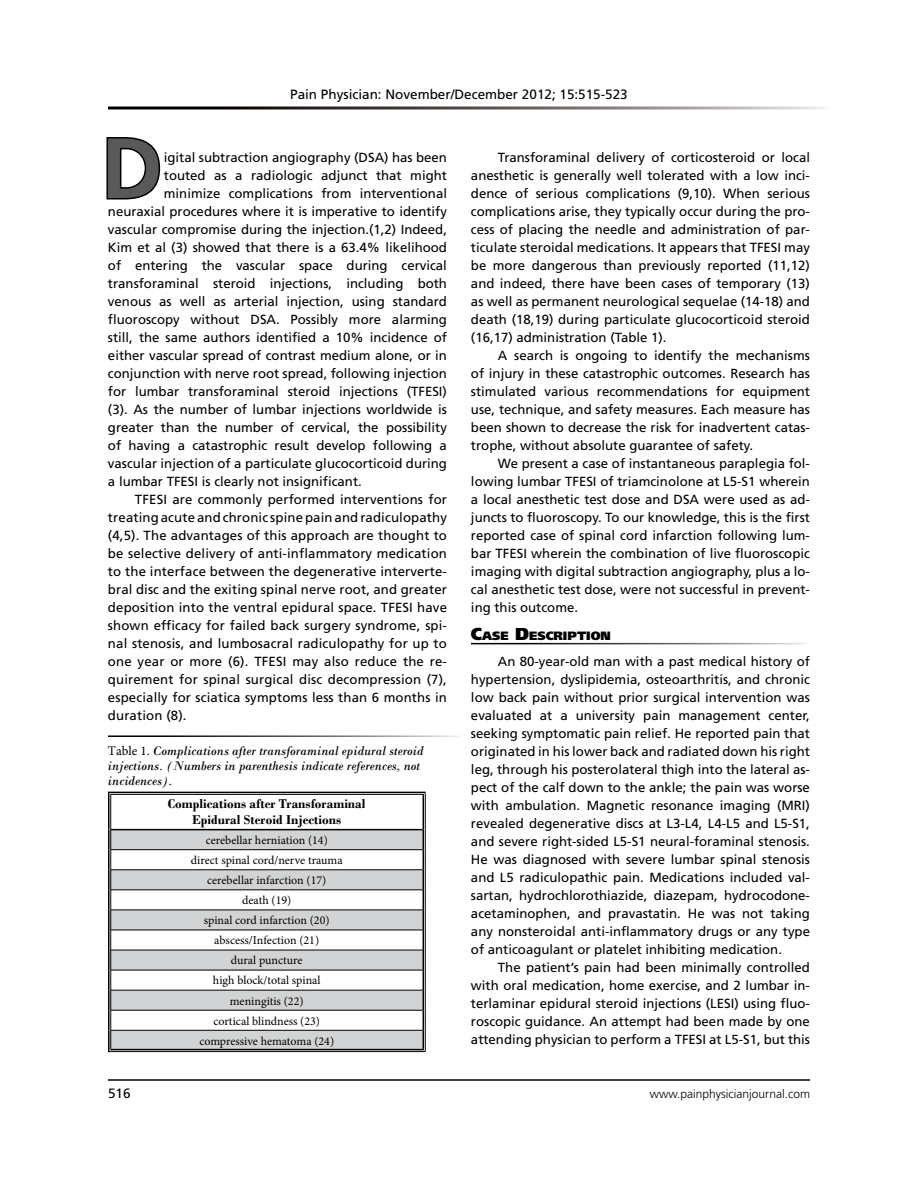
<style>
.page{position:relative;width:918px;height:1188px;background:#fff}
.page>*{position:absolute;margin:0;border:0;box-sizing:border-box;transform-origin:0 0}
.t1{font:700 85.2px "Frutiger LT Std";color:#58595b}
.t2{font:700 13.5px/16.2px "Bodoni";color:#000;text-align:center}
.t3{font:13.5px "Frutiger LT Std";color:#000}
.t4{font:13.2px/18px "Frutiger LT Std";color:#000;text-align:justify}
.t5{font:italic 13.2px/15px "Bodoni";color:#000}
.t6{font:900 12.15px "Frutiger LT Std";color:#000}
.t7{font:12px/20.1px "Minion Pro";color:#000;text-align:center}
.t8{font:300 12px "Frutiger LT Std";color:#000}
.s1{font-family:"Minion Pro";font-style:normal}
.s2{font-size:17.25px}
</style>
<div class="page">
<svg style="left:108px;top:106px;width:716px;height:4px;background:#84807e"></svg>
<hr style="left:108px;top:1079px;width:702px;height:2px;background:#000">
<svg style="left:106px;top:137px;width:55px;height:63px"></svg>
<svg style="left:111px;top:830px;width:312px;height:219px;fill:#d1d3d4"></svg>
<hr style="left:108px;top:793px;width:2px;height:37px;background:#000">
<hr style="left:110px;top:795px;width:1px;height:35px;background:#000">
<hr style="left:423px;top:795px;width:1px;height:35px;background:#000">
<hr style="left:425px;top:793px;width:1px;height:37px;background:#000">
<hr style="left:108px;top:830px;width:2px;height:20px;background:#000">
<hr style="left:108px;top:850px;width:2px;height:20px;background:#000">
<hr style="left:108px;top:870px;width:2px;height:20px;background:#000">
<hr style="left:108px;top:890px;width:2px;height:20px;background:#000">
<hr style="left:108px;top:910px;width:2px;height:20px;background:#000">
<hr style="left:108px;top:930px;width:2px;height:20px;background:#000">
<hr style="left:108px;top:950px;width:2px;height:20px;background:#000">
<hr style="left:108px;top:970px;width:2px;height:20px;background:#000">
<hr style="left:108px;top:990px;width:2px;height:20px;background:#000">
<hr style="left:108px;top:1010px;width:2px;height:20px;background:#000">
<hr style="left:108px;top:1030px;width:2px;height:21px;background:#000">
<svg style="left:110px;top:830px;width:1px;height:219px"></svg>
<svg style="left:423px;top:830px;width:3px;height:221px"></svg>
<hr style="left:110px;top:1049px;width:314px;height:1px;background:#000">
<hr style="left:108px;top:1051px;width:318px;height:1px;background:#000">
<hr style="left:111px;top:829px;width:312px;height:1px;background:#000">
<hr style="left:111px;top:849px;width:312px;height:1px;background:#000">
<hr style="left:111px;top:869px;width:312px;height:1px;background:#000">
<hr style="left:111px;top:889px;width:312px;height:1px;background:#000">
<hr style="left:111px;top:910px;width:312px;height:1px;background:#000">
<hr style="left:111px;top:930px;width:312px;height:1px;background:#000">
<hr style="left:111px;top:950px;width:312px;height:1px;background:#000">
<hr style="left:111px;top:970px;width:312px;height:1px;background:#000">
<hr style="left:111px;top:990px;width:312px;height:1px;background:#000">
<hr style="left:111px;top:1010px;width:312px;height:1px;background:#000">
<hr style="left:111px;top:1030px;width:312px;height:1px;background:#000">
<hr style="left:108px;top:792px;width:318px;height:1px;background:#000">
<hr style="left:110px;top:794px;width:314px;height:1px;background:#000">
<p class="t3" style="left:290px;top:87px;width:339px">Pain Physician: November/December 2012; 15:515-523</p>
<h1 class="t1" style="left:101px;top:118px;width:63px">D</h1>
<p class="t4" style="left:164px;top:148px;width:285px">igital subtraction angiography (DSA) has been</p>
<p class="t4" style="left:164px;top:166px;width:285px">touted as a radiologic adjunct that might</p>
<p class="t4" style="left:164px;top:184px;width:285px">minimize complications from interventional</p>
<p class="t4" style="left:108px;top:202px;width:341px">neuraxial procedures where it is imperative to identify</p>
<p class="t4" style="left:108px;top:220px;width:341px">vascular compromise during the injection.(1,2) Indeed,</p>
<p class="t4" style="left:108px;top:239px;width:340px">Kim et al (3) showed that there is a 63.4% likelihood</p>
<p class="t4" style="left:108px;top:257px;width:340px">of entering the vascular space during cervical</p>
<p class="t4" style="left:108px;top:275px;width:341px">transforaminal steroid injections, including both</p>
<p class="t4" style="left:108px;top:293px;width:341px">venous as well as arterial injection, using standard</p>
<p class="t4" style="left:108px;top:311px;width:341px">fluoroscopy without DSA. Possibly more alarming</p>
<p class="t4" style="left:108px;top:329px;width:341px">still, the same authors identified a 10% incidence of</p>
<p class="t4" style="left:108px;top:347px;width:341px">either vascular spread of contrast medium alone, or in</p>
<p class="t4" style="left:108px;top:365px;width:340px">conjunction with nerve root spread, following injection</p>
<p class="t4" style="left:108px;top:383px;width:341px">for lumbar transforaminal steroid injections (TFESI)</p>
<p class="t4" style="left:108px;top:401px;width:340px">(3). As the number of lumbar injections worldwide is</p>
<p class="t4" style="left:108px;top:419px;width:341px">greater than the number of cervical, the possibility</p>
<p class="t4" style="left:108px;top:437px;width:340px">of having a catastrophic result develop following a</p>
<p class="t4" style="left:108px;top:455px;width:341px">vascular injection of a particulate glucocorticoid during</p>
<p class="t4" style="left:108px;top:473px;width:255px">a lumbar TFESI is clearly not insignificant.</p>
<p class="t4" style="left:135px;top:491px;width:314px">TFESI are commonly performed interventions for</p>
<p class="t4" style="left:108px;top:509px;width:341px">treating acute and chronic spine pain and radiculopathy</p>
<p class="t4" style="left:108px;top:527px;width:341px">(4,5). The advantages of this approach are thought to</p>
<p class="t4" style="left:108px;top:545px;width:340px">be selective delivery of anti-inflammatory medication</p>
<p class="t4" style="left:108px;top:563px;width:341px">to the interface between the degenerative interverte-</p>
<p class="t4" style="left:108px;top:581px;width:340px">bral disc and the exiting spinal nerve root, and greater</p>
<p class="t4" style="left:108px;top:599px;width:341px">deposition into the ventral epidural space. TFESI have</p>
<p class="t4" style="left:108px;top:617px;width:341px">shown efficacy for failed back surgery syndrome, spi-</p>
<p class="t4" style="left:108px;top:635px;width:340px">nal stenosis, and lumbosacral radiculopathy for up to</p>
<p class="t4" style="left:108px;top:653px;width:341px">one year or more (6). TFESI may also reduce the re-</p>
<p class="t4" style="left:108px;top:671px;width:340px">quirement for spinal surgical disc decompression (7),</p>
<p class="t4" style="left:108px;top:689px;width:341px">especially for sciatica symptoms less than 6 months in</p>
<p class="t4" style="left:108px;top:707px;width:80px">duration (8).</p>
<p class="t5" style="left:108px;top:744px;width:317px"><span class="s1">Table 1.</span> Complications after transforaminal epidural steroid injections. (Numbers in parenthesis indicate references, not incidences).</p>
<p class="t2" style="left:168px;top:795px;width:199px">Complications after Transforaminal<br>Epidural Steroid Injections</p>
<p class="t7" style="left:191px;top:830px;width:153px">cerebellar herniation (14) direct spinal cord/nerve trauma cerebellar infarction (17)<br>death (19)<br>spinal cord infarction (20) abscess/Infection (21)<br>dural puncture<br>high block/total spinal meningitis (22)<br>cortical blindness (23) compressive hematoma (24)</p>
<p class="t4" style="left:471px;top:148px;width:341px;text-indent:27px">Transforaminal delivery of corticosteroid or local anesthetic is generally well tolerated with a low inci&shy;dence of serious complications (9,10). When serious complications arise, they typically occur during the pro&shy;cess of placing the needle and administration of par&shy;ticulate steroidal medications. It appears that TFESI may be more dangerous than previously reported (11,12) and indeed, there have been cases of temporary (13) as well as permanent neurological sequelae (14-18) and death (18,19) during particulate glucocorticoid steroid (16,17) administration (Table 1).</p>
<p class="t4" style="left:471px;top:347px;width:341px;text-indent:27px">A search is ongoing to identify the mechanisms of injury in these catastrophic outcomes. Research has stimulated various recommendations for equipment use, technique, and safety measures. Each measure has been shown to decrease the risk for inadvertent catas&shy;trophe, without absolute guarantee of safety.</p>
<p class="t4" style="left:471px;top:455px;width:341px;text-indent:27px">We present a case of instantaneous paraplegia fol&shy;lowing lumbar TFESI of triamcinolone at L5-S1 wherein a local anesthetic test dose and DSA were used as ad&shy;juncts to fluoroscopy. To our knowledge, this is the first reported case of spinal cord infarction following lum&shy;bar TFESI wherein the combination of live fluoroscopic imaging with digital subtraction angiography, plus a lo&shy;cal anesthetic test dose, were not successful in prevent&shy;ing this outcome.</p>
<p class="t6" style="left:471px;top:628px;width:141px"><span class="s2">C</span>ASE <span class="s2">D</span>ESCRIPTION</p>
<p class="t4" style="left:471px;top:652px;width:341px;text-indent:27px">An 80-year-old man with a past medical history of hypertension, dyslipidemia, osteoarthritis, and chronic low back pain without prior surgical intervention was evaluated at a university pain management center, seeking symptomatic pain relief. He reported pain that originated in his lower back and radiated down his right leg, through his posterolateral thigh into the lateral as&shy;pect of the calf down to the ankle; the pain was worse with ambulation. Magnetic resonance imaging (MRI) revealed degenerative discs at L3-L4, L4-L5 and L5-S1, and severe right-sided L5-S1 neural-foraminal stenosis.<br>He was diagnosed with severe lumbar spinal stenosis and L5 radiculopathic pain. Medications included val&shy;sartan, hydrochlorothiazide, diazepam, hydrocodone&shy;acetaminophen, and pravastatin. He was not taking any nonsteroidal anti-inflammatory drugs or any type of anticoagulant or platelet inhibiting medication.</p>
<p class="t4" style="left:471px;top:959px;width:341px;text-indent:27px">The patient’s pain had been minimally controlled with oral medication, home exercise, and 2 lumbar in&shy;terlaminar epidural steroid injections (LESI) using fluo&shy;roscopic guidance. An attempt had been made by one attending physician to perform a TFESI at L5-S1, but this</p>
<p class="t3" style="left:108px;top:1085px;width:24px">516</p>
<p class="t8" style="left:650px;top:1087px;width:162px">www.painphysicianjournal.com</p>
</div>
